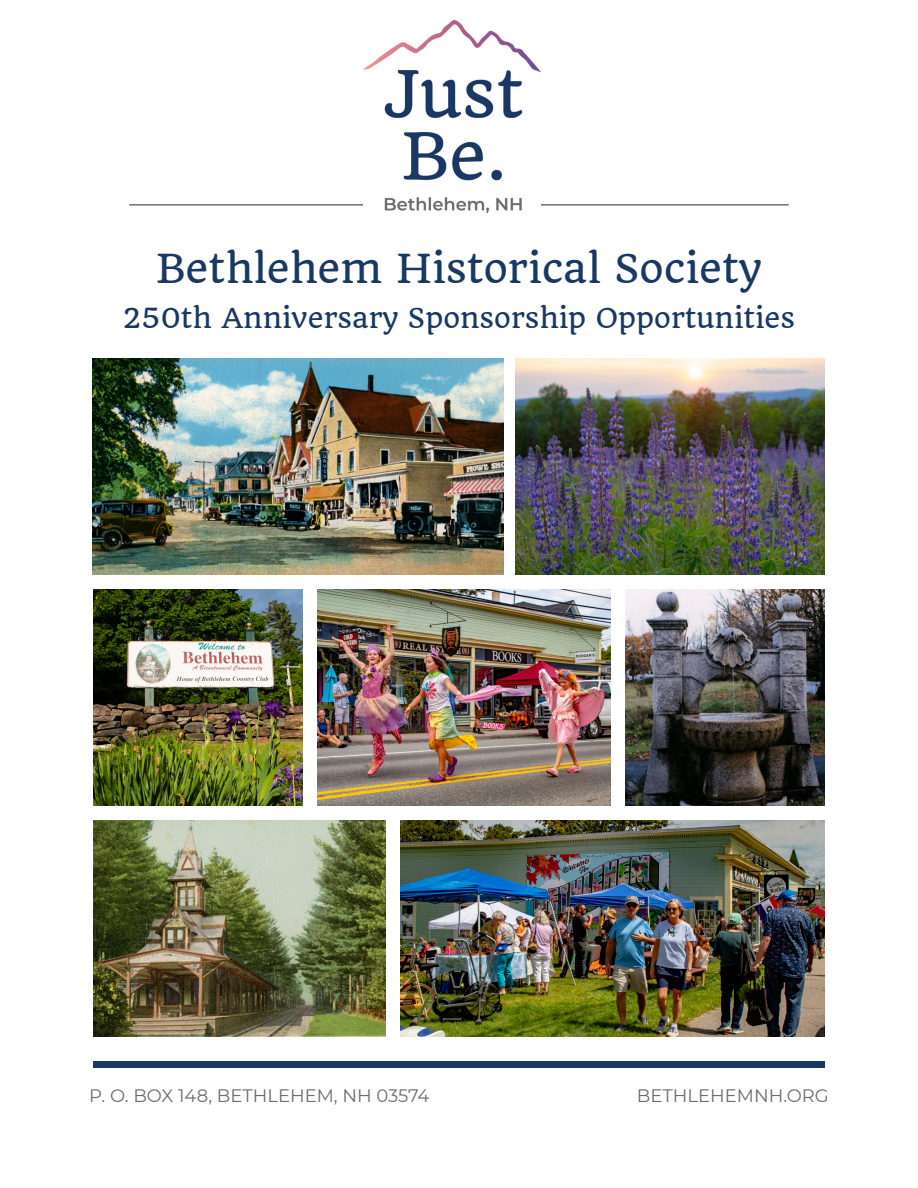
<style>
.page{position:relative;width:918px;height:1188px;background:#fff}
.page>*{position:absolute;margin:0;border:0;box-sizing:border-box;transform-origin:0 0}
.t1{font:39px "Quando";color:#193863}
.t2{font:27px "Quando";color:#193863}
.t3{font:18px "Montserrat";color:#6c6d70}
</style>
<div class="page">
<div style="left:93px;top:1061px;width:732px;height:7px;background:#193863"></div>
<hr style="left:129px;top:204px;width:660px;height:2px;background:#6d6e71">
<img style="left:92px;top:359px;width:411px;height:216px">
<img style="left:401px;top:820px;width:424px;height:216px">
<img style="left:625px;top:590px;width:200px;height:216px">
<img style="left:515px;top:359px;width:310px;height:216px">
<img style="left:93px;top:820px;width:293px;height:216px">
<img style="left:93px;top:590px;width:210px;height:216px">
<img style="left:318px;top:590px;width:292px;height:216px">
<img style="left:363px;top:20px;width:177px;height:193px">
<p class="t1" style="left:156px;top:244px;width:607px">Bethlehem Historical Society</p>
<p class="t2" style="left:123px;top:301px;width:674px">250th Anniversary Sponsorship Opportunities</p>
<p class="t3" style="left:89px;top:1083px;width:342px">P. O. BOX 148, BETHLEHEM, NH 03574</p>
<p class="t3" style="left:637px;top:1083px;width:193px">BETHLEHEMNH.ORG</p>
</div>
